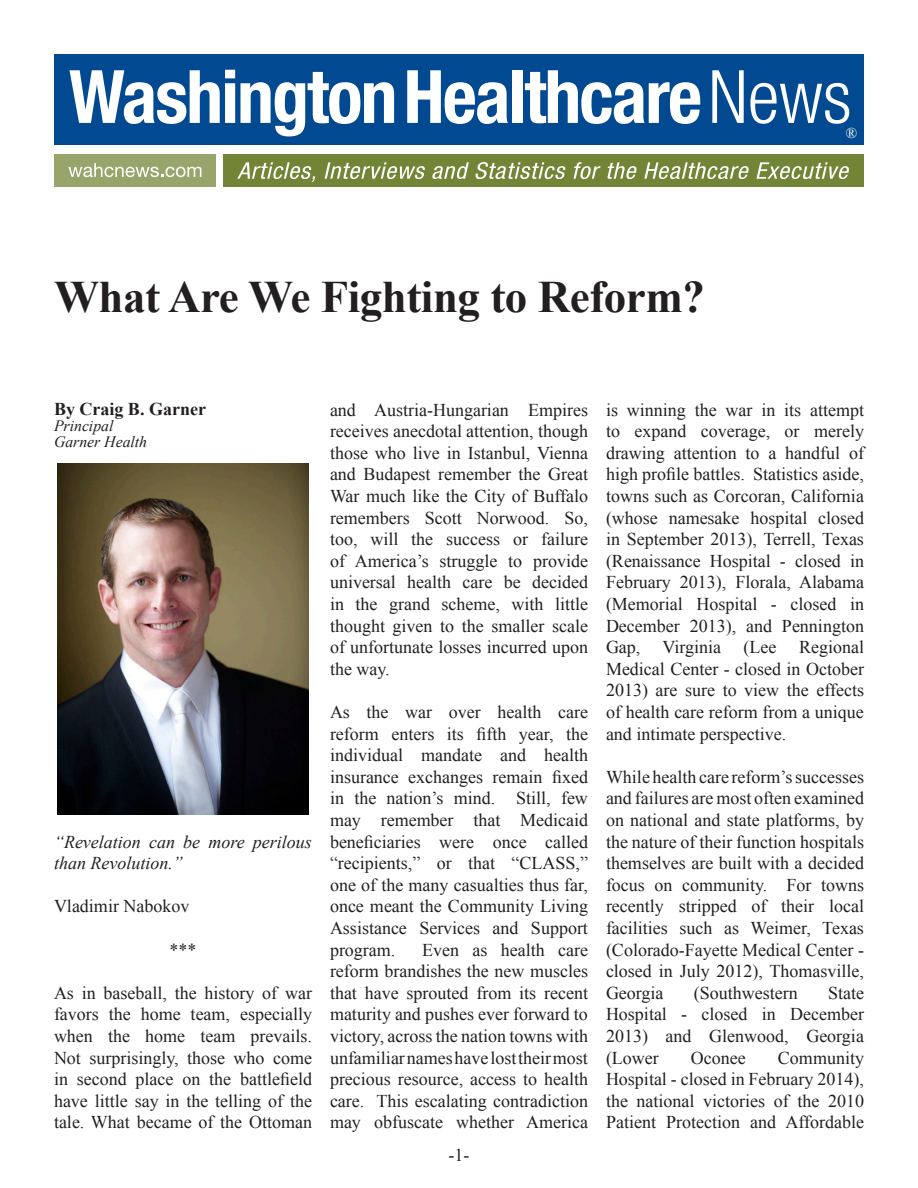
<style>
.page{position:relative;width:918px;height:1188px;background:#fff}
.page>*{position:absolute;margin:0;border:0;box-sizing:border-box;transform-origin:0 0}
.t1{font:700 45px "Times New Roman";letter-spacing:-.01em;color:#231f20}
.t2{font:18px/21.6px "Times New Roman";color:#231f20;text-align:justify}
.t3{font:italic 18px/21.6px "Times New Roman";color:#231f20}
.t4{font:700 18px "Times New Roman";color:#231f20}
.t5{font:italic 15.75px "Times New Roman";color:#231f20}
.t6{font:15px "Times New Roman";color:#fff}
</style>
<div class="page">
<img style="left:57px;top:464px;width:252px;height:350px">
<div style="left:54px;top:54px;width:810px;height:91px;background:#014990"></div>
<div style="left:54px;top:154px;width:162px;height:33px;background:#97a56b"></div>
<div style="left:224px;top:154px;width:640px;height:33px;background:#728436"></div>
<svg style="left:69px;top:70px;width:325px;height:66px"></svg>
<svg style="left:407px;top:70px;width:101px;height:54px"></svg>
<div style="left:512px;top:70px;width:11px;height:53px;background:#fff"></div>
<svg style="left:525px;top:70px;width:175px;height:54px"></svg>
<svg style="left:712px;top:70px;width:32px;height:53px"></svg>
<svg style="left:750px;top:83px;width:99px;height:41px"></svg>
<svg style="left:237px;top:162px;width:78px;height:20px"></svg>
<svg style="left:325px;top:162px;width:100px;height:17px"></svg>
<svg style="left:432px;top:162px;width:37px;height:17px"></svg>
<svg style="left:475px;top:162px;width:91px;height:17px"></svg>
<svg style="left:574px;top:162px;width:27px;height:17px"></svg>
<svg style="left:607px;top:162px;width:30px;height:17px"></svg>
<svg style="left:644px;top:162px;width:105px;height:17px"></svg>
<svg style="left:756px;top:162px;width:93px;height:17px"></svg>
<svg style="left:68px;top:163px;width:133px;height:14px"></svg>
<p class="t1" style="left:54px;top:266px;width:653px">What Are We Fighting to Reform?</p>
<p class="t6" style="left:846px;top:122px;width:13px">®</p>
<p class="t4" style="left:54px;top:397px;width:153px">By Craig B. Garner</p>
<p class="t5" style="left:54px;top:415px;width:61px">Principal</p>
<p class="t5" style="left:54px;top:431px;width:95px">Garner Health</p>
<p class="t3" style="left:54px;top:830px;width:259px">“Revelation can be more perilous than Revolution.”</p>
<p class="t2" style="left:54px;top:895px;width:137px">Vladimir Nabokov</p>
<p class="t2" style="left:170px;top:939px;width:28px">***</p>
<p class="t2" style="left:54px;top:982px;width:260px">As in baseball, the history of war favors the home team, especially when the home team prevails.<br>Not surprisingly, those who come in second place on the battlefield have little say in the telling of the tale. What became of the Ottoman</p>
<p class="t2" style="left:330px;top:399px;width:260px">and Austria-Hungarian Empires receives anecdotal attention, though those who live in Istanbul, Vienna and Budapest remember the Great War much like the City of Buffalo remembers Scott Norwood. So, too, will the success or failure of America’s struggle to provide universal health care be decided in the grand scheme, with little thought given to the smaller scale of unfortunate losses incurred upon the way.</p>
<p class="t2" style="left:330px;top:701px;width:260px">As the war over health care reform enters its fifth year, the individual mandate and health insurance exchanges remain fixed in the nation’s mind. Still, few may remember that Medicaid beneficiaries were once called “recipients,” or that “CLASS,” one of the many casualties thus far, once meant the Community Living Assistance Services and Support program.</p>
<p class="t2" style="left:330px;top:939px;width:260px;text-indent:92px">Even as health care reform brandishes the new muscles that have sprouted from its recent maturity and pushes ever forward to victory, across the nation towns with unfamiliar names have lost their most precious resource, access to health care. This escalating contradiction may obfuscate whether America</p>
<p class="t2" style="left:449px;top:1144px;width:22px">-1-</p>
<p class="t2" style="left:606px;top:399px;width:260px">is winning the war in its attempt to expand coverage, or merely drawing attention to a handful of high profile battles. Statistics aside, towns such as Corcoran, California (whose namesake hospital closed in September 2013), Terrell, Texas (Renaissance Hospital - closed in February 2013), Florala, Alabama (Memorial Hospital - closed in December 2013), and Pennington Gap, Virginia (Lee Regional Medical Center - closed in October 2013) are sure to view the effects of health care reform from a unique and intimate perspective.</p>
<p class="t2" style="left:606px;top:766px;width:260px">While health care reform’s successes and failures are most often examined on national and state platforms, by the nature of their function hospitals themselves are built with a decided focus on community. For towns recently stripped of their local facilities such as Weimer, Texas (Colorado-Fayette Medical Center - closed in July 2012), Thomasville, Georgia</p>
<p class="t2" style="left:694px;top:982px;width:105px">(Southwestern</p>
<p class="t2" style="left:606px;top:982px;width:260px;text-indent:222px">State Hospital - closed in December 2013) and Glenwood, Georgia (Lower</p>
<p class="t2" style="left:606px;top:1047px;width:260px;text-indent:172px">Community Hospital - closed in February 2014), the national victories of the 2010<br>Patient Protection and Affordable</p>
<p class="t2" style="left:691px;top:1047px;width:56px">Oconee</p>
</div>
